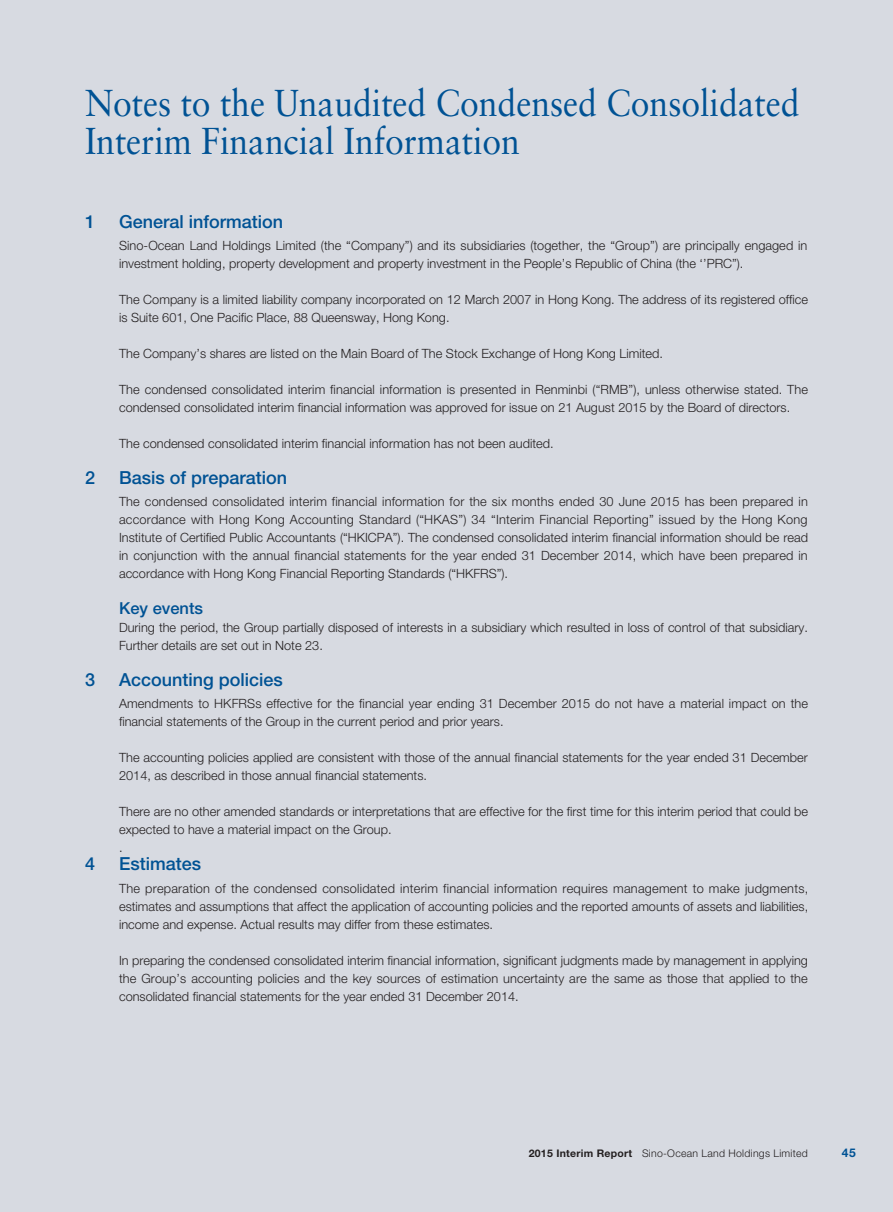
<style>
.page{position:relative;width:893px;height:1212px;background:#d7dae1}
.page>*{position:absolute;margin:0;border:0;box-sizing:border-box;transform-origin:0 0}
.t1{font:37.5px/37.5px "Sabon LT Std";color:#005294;scale:.9 1}
.t2{font:500 18px "Helvetica Neue LT Std";color:#005294}
.t3{font:500 16.5px "Helvetica Neue LT Std";color:#005294}
.t4{font:300 12.75px/18px "Helvetica Neue LT Std";color:#231f20}
.t5{font:700 12px "Helvetica Neue LT Std";color:#005294}
.t6{font:300 10.5px "Helvetica Neue LT Std";letter-spacing:.025em;color:#231f20}
.s1{font-weight:700}
</style>
<div class="page">
<h1 class="t1" style="left:85px;top:84px;width:795px">Notes to the Unaudited Condensed Consolidated<br>Interim Financial Information</h1>
<h2 class="t2" style="left:85px;top:210px;width:12px">1</h2>
<h2 class="t2" style="left:119px;top:210px;width:166px">General information</h2>
<p class="t4" style="left:119px;top:236px;width:690px">Sino-Ocean Land Holdings Limited (the “Company”) and its subsidiaries (together, the “Group”) are principally engaged in investment holding, property development and property investment in the People’s Republic of China (the ‘’PRC”).</p>
<p class="t4" style="left:119px;top:290px;width:690px">The Company is a limited liability company incorporated on 12 March 2007 in Hong Kong. The address of its registered office is Suite 601, One Pacific Place, 88 Queensway, Hong Kong.</p>
<p class="t4" style="left:119px;top:344px;width:545px">The Company’s shares are listed on the Main Board of The Stock Exchange of Hong Kong Limited.</p>
<p class="t4" style="left:119px;top:380px;width:690px">The condensed consolidated interim financial information is presented in Renminbi (“RMB”), unless otherwise stated. The condensed consolidated interim financial information was approved for issue on 21 August 2015 by the Board of directors.</p>
<p class="t4" style="left:119px;top:434px;width:436px">The condensed consolidated interim financial information has not been audited.</p>
<h2 class="t2" style="left:85px;top:467px;width:12px">2</h2>
<h2 class="t2" style="left:119px;top:467px;width:170px">Basis of preparation</h2>
<p class="t4" style="left:119px;top:492px;width:690px;text-align:justify">The condensed consolidated interim financial information for the six months ended 30 June 2015 has been prepared in accordance with Hong Kong Accounting Standard (“HKAS”) 34 “Interim Financial Reporting” issued by the Hong Kong Institute of Certified Public Accountants (“HKICPA”). The condensed consolidated interim financial information should be read in conjunction with the annual financial statements for the year ended 31 December 2014, which have been prepared in accordance with Hong Kong Financial Reporting Standards (“HKFRS”).</p>
<p class="t3" style="left:119px;top:598px;width:86px">Key events</p>
<p class="t4" style="left:119px;top:618px;width:690px">During the period, the Group partially disposed of interests in a subsidiary which resulted in loss of control of that subsidiary.<br>Further details are set out in Note 23.</p>
<h2 class="t2" style="left:85px;top:669px;width:12px">3</h2>
<h2 class="t2" style="left:119px;top:669px;width:165px">Accounting policies</h2>
<p class="t4" style="left:119px;top:694px;width:690px">Amendments to HKFRSs effective for the financial year ending 31 December 2015 do not have a material impact on the financial statements of the Group in the current period and prior years.</p>
<p class="t4" style="left:119px;top:749px;width:690px">The accounting policies applied are consistent with those of the annual financial statements for the year ended 31 December<br>2014, as described in those annual financial statements.</p>
<p class="t4" style="left:119px;top:803px;width:691px">There are no other amended standards or interpretations that are effective for the first time for this interim period that could be expected to have a material impact on the Group.<br>.</p>
<h2 class="t2" style="left:85px;top:853px;width:12px">4</h2>
<h2 class="t2" style="left:119px;top:853px;width:84px">Estimates</h2>
<p class="t4" style="left:119px;top:879px;width:691px;text-align:justify">The preparation of the condensed consolidated interim financial information requires management to make judgments, estimates and assumptions that affect the application of accounting policies and the reported amounts of assets and liabilities, income and expense. Actual results may differ from these estimates.</p>
<p class="t4" style="left:119px;top:951px;width:690px;text-align:justify">In preparing the condensed consolidated interim financial information, significant judgments made by management in applying the Group’s accounting policies and the key sources of estimation uncertainty are the same as those that applied to the consolidated financial statements for the year ended 31 December 2014.</p>
<p class="t6" style="left:529px;top:1147px;width:281px"><span class="s1">2015 Interim Report</span> Sino-Ocean Land Holdings Limited</p>
<p class="t5" style="left:842px;top:1145px;width:15px">45</p>
</div>
